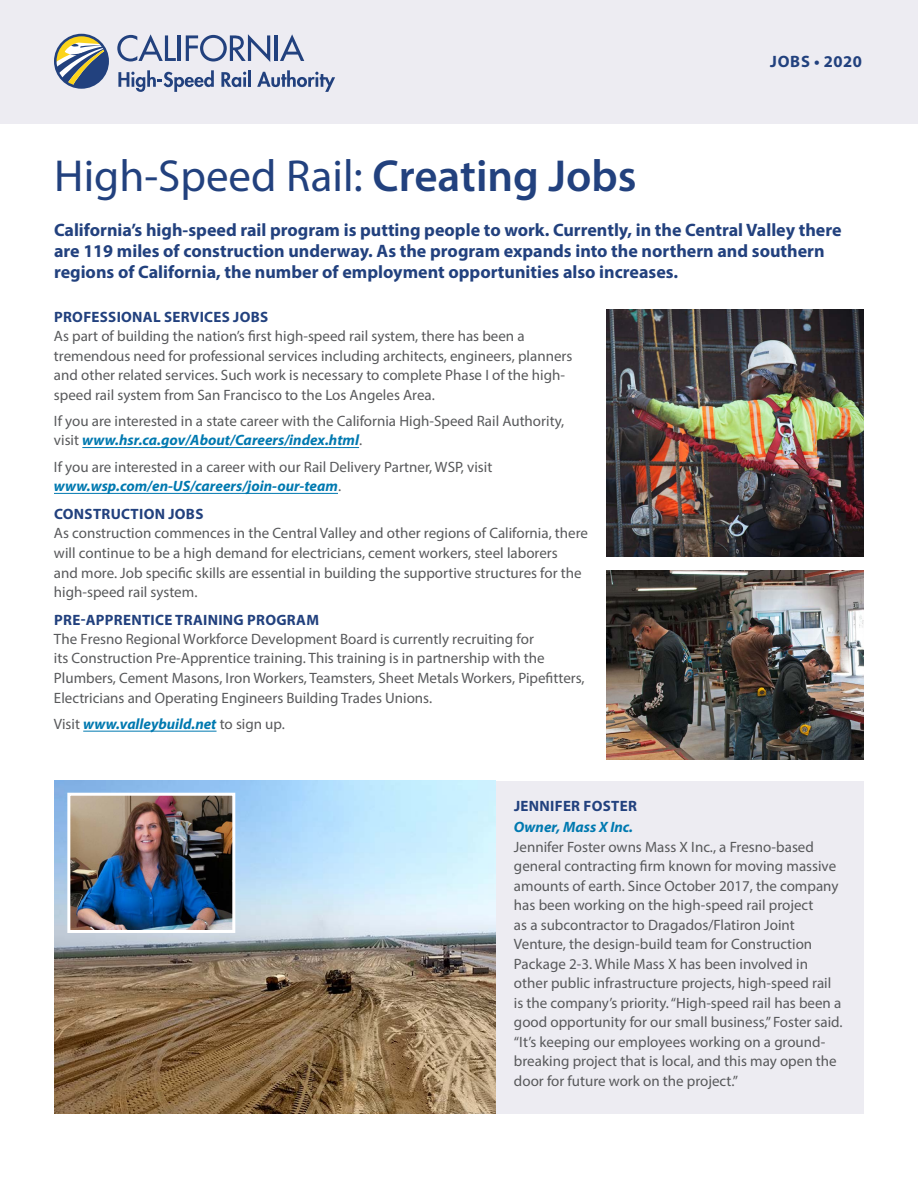
<style>
.page{position:relative;width:918px;height:1188px;background:#fff}
.page>*{position:absolute;margin:0;border:0;box-sizing:border-box;transform-origin:0 0}
.t1{font:45px "Myriad Pro";color:#22417e}
.t2{font:700 18px/21px "Myriad Pro";color:#22417e}
.t3{font:700 16.5px "Myriad Pro";letter-spacing:.035em;color:#22417e}
.t4{font:15px/19.5px "Myriad Pro";color:#58595b}
.t5{font:italic 700 15px "Myriad Pro";color:#0079b0}
.t6{font:700 15px "Myriad Pro";letter-spacing:.02em;color:#22417e}
.s1{font-weight:600}
.s2{font-weight:700;color:#22417e}
.s3{font-weight:700;font-style:italic;color:#0079b0}
.s4{font-weight:400;font-style:normal;color:#58595b}
</style>
<div class="page">
<div style="left:54px;top:781px;width:810px;height:332px;background:#edecf2"></div>
<div style="left:0;top:0;width:918px;height:123px;background:#edecf2"></div>
<svg style="left:54px;top:34px;width:55px;height:55px"></svg>
<svg style="left:117px;top:34px;width:59px;height:28px"></svg>
<hr style="left:178px;top:35px;width:3px;height:26px;background:#22417e">
<svg style="left:186px;top:34px;width:84px;height:28px"></svg>
<hr style="left:275px;top:35px;width:3px;height:26px;background:#22417e">
<svg style="left:280px;top:34px;width:24px;height:27px"></svg>
<svg style="left:118px;top:70px;width:96px;height:22px"></svg>
<svg style="left:221px;top:72px;width:25px;height:15px"></svg>
<hr style="left:248px;top:70px;width:3px;height:17px;background:#22417e">
<svg style="left:257px;top:70px;width:78px;height:22px"></svg>
<img style="left:606px;top:310px;width:258px;height:246px">
<img style="left:606px;top:571px;width:258px;height:188px">
<img style="left:54px;top:781px;width:442px;height:333px">
<img style="left:71px;top:797px;width:160px;height:132px">
<div style="left:67px;top:793px;width:168px;height:140px;border:3px solid #fff"></div>
<hr style="left:82px;top:447px;width:277px;height:1px;background:#0079b0">
<hr style="left:54px;top:493px;width:284px;height:1px;background:#0079b0">
<hr style="left:83px;top:731px;width:134px;height:1px;background:#0079b0">
<p class="t3" style="left:770px;top:51px;width:93px">JOBS • 2020</p>
<h1 class="t1" style="left:54px;top:148px;width:584px">High-Speed Rail: <span class="s1">Creating Jobs</span></h1>
<h2 class="t2" style="left:54px;top:219px;width:789px">California’s high-speed rail program is putting people to work. Currently, in the Central Valley there are 119 miles of construction underway. As the program expands into the northern and southern regions of California, the number of employment opportunities also increases.</h2>
<p class="t4" style="left:54px;top:307px;width:520px"><span class="s2">PROFESSIONAL SERVICES JOBS<br></span>As part of building the nation’s first high-speed rail system, there has been a tremendous need for professional services including architects, engineers, planners and other related services. Such work is necessary to complete Phase I of the high&shy;speed rail system from San Francisco to the Los Angeles Area.</p>
<p class="t4" style="left:54px;top:411px;width:512px">If you are interested in a state career with the California High-Speed Rail Authority, visit <span class="s3">www.hsr.ca.gov/About/Careers/index.html</span>.</p>
<p class="t4" style="left:54px;top:457px;width:440px">If you are interested in a career with our Rail Delivery Partner, WSP, visit <span class="s3">www.wsp.com/en-US/careers/join-our-team</span>.</p>
<p class="t4" style="left:54px;top:504px;width:536px"><span class="s2">CONSTRUCTION JOBS<br></span>As construction commences in the Central Valley and other regions of California, there will continue to be a high demand for electricians, cement workers, steel laborers<br>and more. Job specific skills are essential in building the supportive structures for the high-speed rail system.</p>
<p class="t4" style="left:54px;top:610px;width:532px"><span class="s2">PRE-APPRENTICE TRAINING PROGRAM<br></span>The Fresno Regional Workforce Development Board is currently recruiting for<br>its Construction Pre-Apprentice training. This training is in partnership with the Plumbers, Cement Masons, Iron Workers, Teamsters, Sheet Metals Workers, Pipefitters, Electricians and Operating Engineers Building Trades Unions.</p>
<p class="t5" style="left:54px;top:714px;width:232px"><span class="s4">Visit</span> www.valleybuild.net <span class="s4">to sign up.</span></p>
<h2 class="t6" style="left:514px;top:796px;width:124px">JENNIFER FOSTER</h2>
<h3 class="t5" style="left:514px;top:817px;width:121px">Owner, Mass X Inc.</h3>
<p class="t4" style="left:514px;top:837px;width:330px">Jennifer Foster owns Mass X Inc., a Fresno-based general contracting firm known for moving massive amounts of earth. Since October 2017, the company has been working on the high-speed rail project<br>as a subcontractor to Dragados/Flatiron Joint Venture, the design-build team for Construction Package 2-3. While Mass X has been involved in other public infrastructure projects, high-speed rail is the company’s priority. “High-speed rail has been a good opportunity for our small business,” Foster said. “It’s keeping our employees working on a ground&shy;breaking project that is local, and this may open the door for future work on the project.”</p>
</div>
